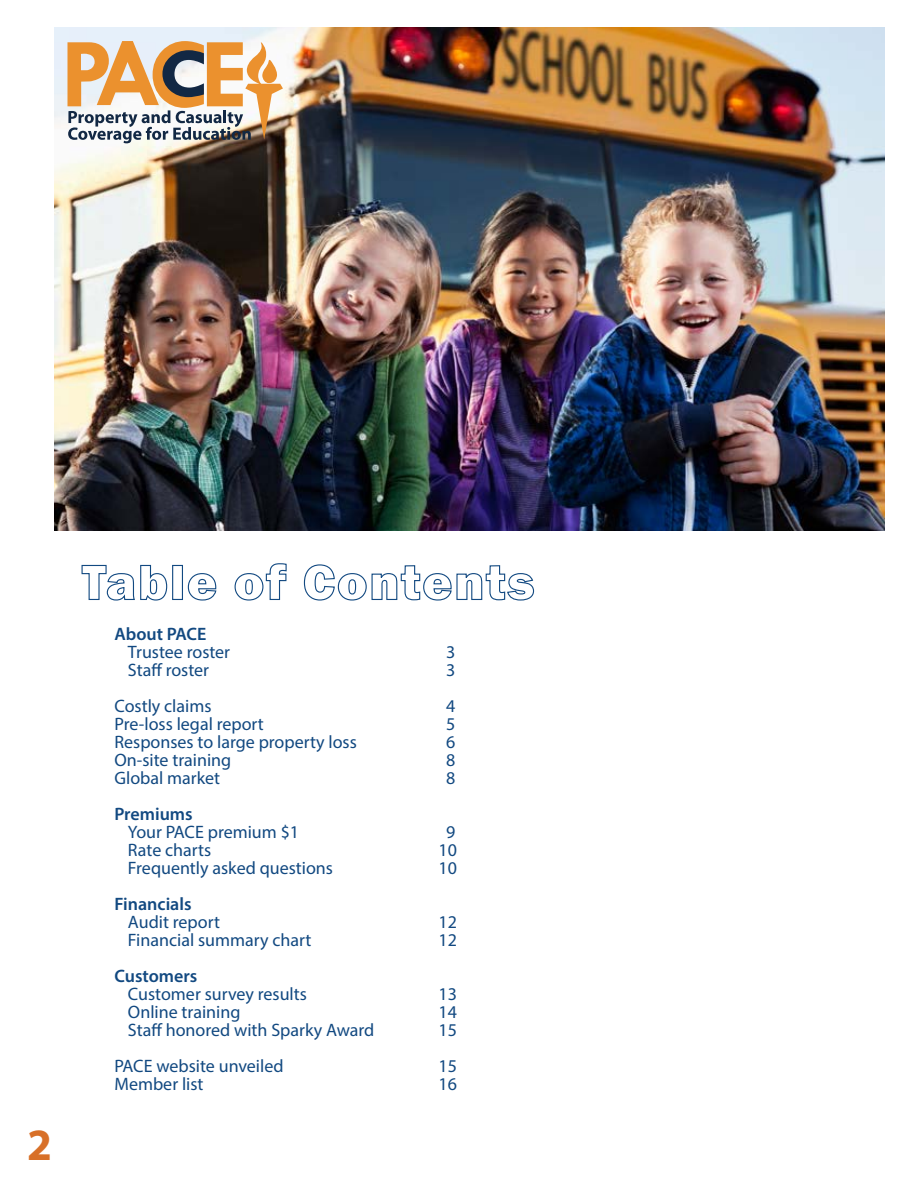
<style>
.page{position:relative;width:918px;height:1188px;background:#fff}
.page>*{position:absolute;margin:0;border:0;box-sizing:border-box;transform-origin:0 0}
.t1{font:700 45px "Myriad Pro";color:#d87028}
.t2{font:18px "Myriad Pro";color:#124981}
.t3{font:600 18px "Myriad Pro";color:#124981}
</style>
<div class="page">
<img style="left:54px;top:27px;width:830px;height:503px">
<svg style="left:81px;top:563px;width:454px;height:38px"></svg>
<svg style="left:68px;top:41px;width:215px;height:102px"></svg>
<h1 class="t1" style="left:27px;top:1116px;width:26px">2</h1>
<p class="t3" style="left:114px;top:622px;width:94px">About PACE</p>
<p class="t2" style="left:128px;top:641px;width:104px">Trustee roster</p>
<p class="t2" style="left:446px;top:641px;width:11px">3</p>
<p class="t2" style="left:128px;top:659px;width:83px">Staff roster</p>
<p class="t2" style="left:446px;top:659px;width:11px">3</p>
<p class="t2" style="left:114px;top:695px;width:99px">Costly claims</p>
<p class="t2" style="left:446px;top:695px;width:11px">4</p>
<p class="t2" style="left:114px;top:713px;width:151px">Pre-loss legal report</p>
<p class="t2" style="left:446px;top:713px;width:11px">5</p>
<p class="t2" style="left:114px;top:731px;width:244px">Responses to large property loss</p>
<p class="t2" style="left:446px;top:731px;width:11px">6</p>
<p class="t2" style="left:114px;top:749px;width:118px">On-site training</p>
<p class="t2" style="left:446px;top:749px;width:11px">8</p>
<p class="t2" style="left:114px;top:767px;width:107px">Global market</p>
<p class="t2" style="left:446px;top:767px;width:11px">8</p>
<p class="t3" style="left:114px;top:802px;width:80px">Premiums</p>
<p class="t2" style="left:128px;top:821px;width:173px">Your PACE premium $1</p>
<p class="t2" style="left:446px;top:821px;width:11px">9</p>
<p class="t2" style="left:128px;top:839px;width:85px">Rate charts</p>
<p class="t2" style="left:438px;top:839px;width:20px">10</p>
<p class="t2" style="left:128px;top:857px;width:207px">Frequently asked questions</p>
<p class="t2" style="left:438px;top:857px;width:20px">10</p>
<p class="t3" style="left:114px;top:892px;width:79px">Financials</p>
<p class="t2" style="left:128px;top:911px;width:93px">Audit report</p>
<p class="t2" style="left:438px;top:911px;width:20px">12</p>
<p class="t2" style="left:128px;top:929px;width:185px">Financial summary chart</p>
<p class="t2" style="left:438px;top:929px;width:20px">12</p>
<p class="t3" style="left:114px;top:964px;width:84px">Customers</p>
<p class="t2" style="left:128px;top:983px;width:181px">Customer survey results</p>
<p class="t2" style="left:438px;top:983px;width:20px">13</p>
<p class="t2" style="left:128px;top:1001px;width:114px">Online training</p>
<p class="t2" style="left:438px;top:1001px;width:20px">14</p>
<p class="t2" style="left:128px;top:1019px;width:248px">Staff honored with Sparky Award</p>
<p class="t2" style="left:438px;top:1019px;width:20px">15</p>
<p class="t2" style="left:114px;top:1055px;width:171px">PACE website unveiled</p>
<p class="t2" style="left:438px;top:1055px;width:20px">15</p>
<p class="t2" style="left:114px;top:1073px;width:91px">Member list</p>
<p class="t2" style="left:438px;top:1073px;width:20px">16</p>
</div>
